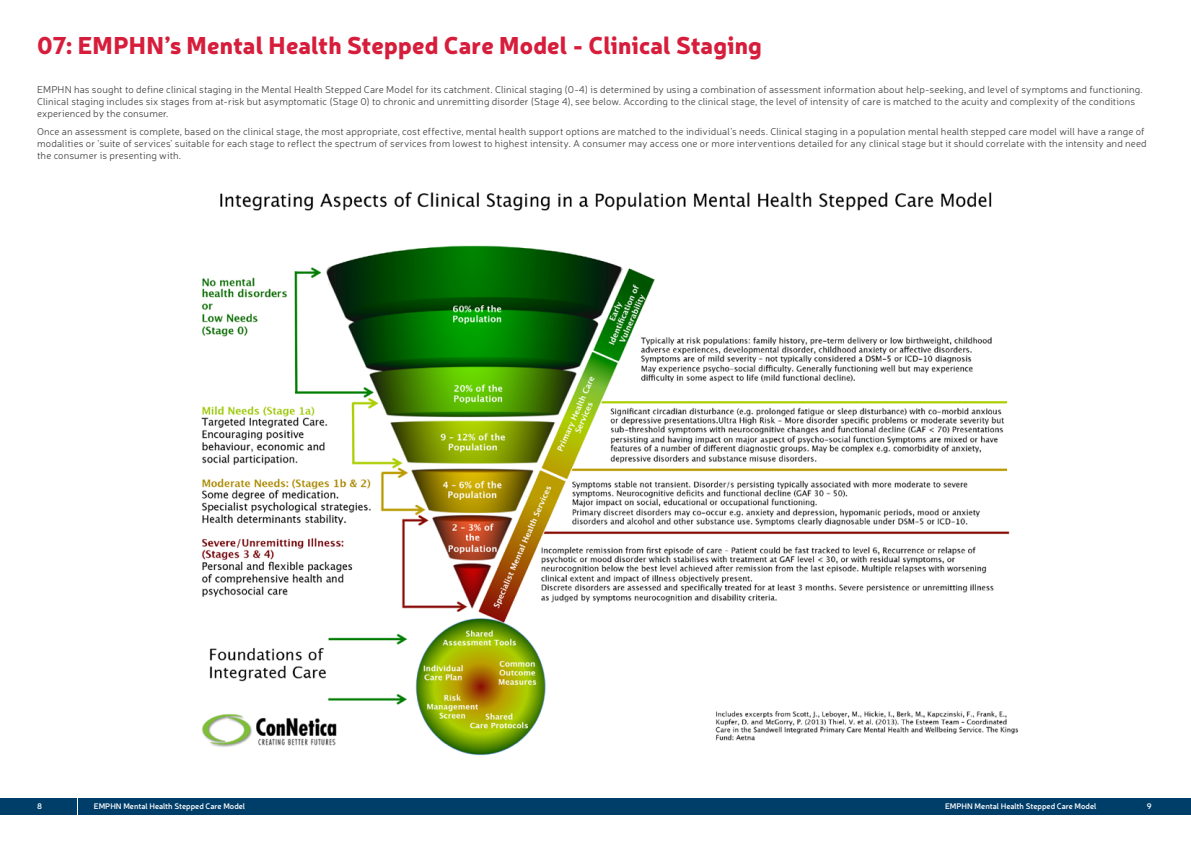
<style>
.page{position:relative;width:1191px;height:842px;background:#fff}
.page>*{position:absolute;margin:0;border:0;box-sizing:border-box;transform-origin:0 0}
.t1{font:900 24px "Neris";letter-spacing:.005em;color:#d61e3c}
.t2{font:300 10px/12px "Neris";letter-spacing:.01em;color:#414042}
.t3{font:600 8px "Neris";color:#fff}
</style>
<div class="page">
<div style="left:1114px;top:798px;width:77px;height:16px;background:#003e6a"></div>
<div style="left:78px;top:798px;width:1035px;height:16px;background:#003e6a"></div>
<div style="left:0;top:798px;width:76px;height:16px;background:#003e6a"></div>
<img style="left:201px;top:191px;width:818px;height:565px">
<h1 class="t1" style="left:37px;top:28px;width:726px">07: EMPHN’s Mental Health Stepped Care Model - Clinical Staging</h1>
<p class="t2" style="left:37px;top:83px;width:1107px">EMPHN has sought to define clinical staging in the Mental Health Stepped Care Model for its catchment. Clinical staging (0-4) is determined by using a combination of assessment information about help-seeking, and level of symptoms and functioning.<br>Clinical staging includes six stages from at-risk but asymptomatic (Stage 0) to chronic and unremitting disorder (Stage 4), see below. According to the clinical stage, the level of intensity of care is matched to the acuity and complexity of the conditions experienced by the consumer.</p>
<p class="t2" style="left:37px;top:125px;width:1111px">Once an assessment is complete, based on the clinical stage, the most appropriate, cost effective, mental health support options are matched to the individual’s needs. Clinical staging in a population mental health stepped care model will have a range of modalities or ‘suite of services’ suitable for each stage to reflect the spectrum of services from lowest to highest intensity. A consumer may access one or more interventions detailed for any clinical stage but it should correlate with the intensity and need the consumer is presenting with.</p>
<p class="t3" style="left:37px;top:801px;width:6px">8</p>
<p class="t3" style="left:94px;top:800px;width:153px">EMPHN Mental Health Stepped Care Model</p>
<p class="t3" style="left:945px;top:800px;width:153px">EMPHN Mental Health Stepped Care Model</p>
<p class="t3" style="left:1146px;top:801px;width:6px">9</p>
</div>
